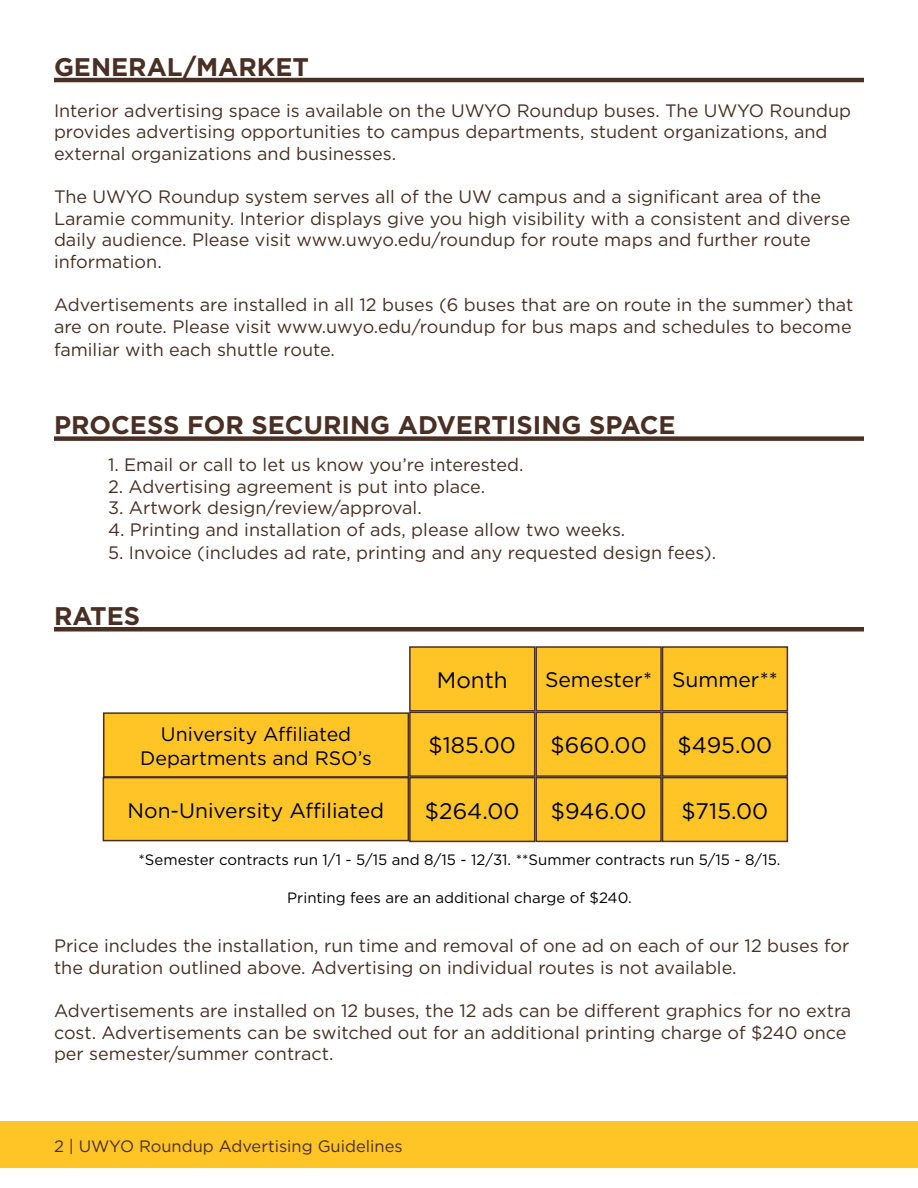
<style>
.page{position:relative;width:918px;height:1188px;background:#fff}
.page>*{position:absolute;margin:0;border:0;box-sizing:border-box;transform-origin:0 0}
.t1{font:700 25.5px "Gotham";color:#492f24}
.t2{font:22.5px "Gotham";color:#000}
.t3{font:21px "Gotham";color:#000}
.t4{font:19.5px/23.4px "Gotham";color:#000;text-align:center}
.t5{font:18px/21.6px "Gotham";color:#492f24}
.t6{font:16.5px "Gotham";color:#492f24}
.t7{font:15px "Gotham";color:#000}
</style>
<div class="page">
<div style="left:0;top:1121px;width:918px;height:47px;background:#ffc425"></div>
<hr style="left:54px;top:78px;width:810px;height:4px;background:#492f24">
<div style="left:54px;top:627px;width:810px;height:5px;background:#492f24"></div>
<div style="left:54px;top:436px;width:810px;height:5px;background:#492f24"></div>
<div style="left:104px;top:713px;width:304px;height:64px;background:#ffc425"></div>
<div style="left:103px;top:712px;width:306px;height:66px;border:2px solid #492f24"></div>
<div style="left:103px;top:778px;width:305px;height:63px;background:#ffc425"></div>
<div style="left:103px;top:777px;width:306px;height:64px;border:2px solid #492f24"></div>
<div style="left:410px;top:712px;width:125px;height:64px;background:#ffc425"></div>
<div style="left:409px;top:712px;width:126px;height:65px;border:2px solid #492f24"></div>
<div style="left:536px;top:712px;width:125px;height:64px;background:#ffc425"></div>
<div style="left:535px;top:712px;width:127px;height:65px;border:2px solid #492f24"></div>
<div style="left:663px;top:712px;width:124px;height:64px;background:#ffc425"></div>
<div style="left:662px;top:712px;width:126px;height:65px;border:2px solid #492f24"></div>
<div style="left:410px;top:778px;width:125px;height:63px;background:#ffc425"></div>
<div style="left:409px;top:777px;width:126px;height:65px;border:2px solid #492f24"></div>
<div style="left:536px;top:778px;width:125px;height:63px;background:#ffc425"></div>
<div style="left:535px;top:777px;width:127px;height:65px;border:2px solid #492f24"></div>
<div style="left:663px;top:778px;width:124px;height:63px;background:#ffc425"></div>
<div style="left:662px;top:777px;width:126px;height:65px;border:2px solid #492f24"></div>
<div style="left:410px;top:647px;width:125px;height:64px;background:#ffc425"></div>
<div style="left:409px;top:646px;width:126px;height:66px;border:2px solid #492f24"></div>
<div style="left:536px;top:647px;width:125px;height:64px;background:#ffc425"></div>
<div style="left:535px;top:646px;width:127px;height:66px;border:2px solid #492f24"></div>
<div style="left:663px;top:647px;width:124px;height:64px;background:#ffc425"></div>
<div style="left:662px;top:646px;width:126px;height:66px;border:2px solid #492f24"></div>
<h1 class="t1" style="left:54px;top:50px;width:257px">GENERAL/MARKET</h1>
<p class="t5" style="left:54px;top:99px;width:799px">Interior advertising space is available on the UWYO Roundup buses. The UWYO Roundup provides advertising opportunities to campus departments, student organizations, and external organizations and businesses.</p>
<p class="t5" style="left:54px;top:186px;width:798px">The UWYO Roundup system serves all of the UW campus and a significant area of the Laramie community. Interior displays give you high visibility with a consistent and diverse daily audience. Please visit www.uwyo.edu/roundup for route maps and further route information.</p>
<p class="t5" style="left:54px;top:294px;width:801px">Advertisements are installed in all 12 buses (6 buses that are on route in the summer) that are on route. Please visit www.uwyo.edu/roundup for bus maps and schedules to become</p>
<p class="t5" style="left:54px;top:339px;width:282px">familiar with each shuttle route.</p>
<h1 class="t1" style="left:54px;top:409px;width:623px">PROCESS FOR SECURING ADVERTISING SPACE</h1>
<p class="t5" style="left:108px;top:453px;width:417px">1. Email or call to let us know you’re interested.</p>
<p class="t5" style="left:108px;top:475px;width:379px">2. Advertising agreement is put into place.</p>
<p class="t5" style="left:108px;top:497px;width:315px">3. Artwork design/review/approval.</p>
<p class="t5" style="left:108px;top:518px;width:519px">4. Printing and installation of ads, please allow two weeks.</p>
<p class="t5" style="left:108px;top:542px;width:610px">5. Invoice (includes ad rate, printing and any requested design fees).</p>
<h1 class="t1" style="left:54px;top:599px;width:88px">RATES</h1>
<p class="t4" style="left:140px;top:722px;width:233px">University Affiliated<br>Departments and RSO’s</p>
<p class="t3" style="left:128px;top:797px;width:258px">Non-University Affiliated</p>
<p class="t2" style="left:437px;top:666px;width:72px">Month</p>
<p class="t3" style="left:545px;top:666px;width:234px">Semester* Summer**</p>
<p class="t2" style="left:429px;top:731px;width:89px">$185.00</p>
<p class="t2" style="left:550px;top:731px;width:98px">$660.00</p>
<p class="t2" style="left:678px;top:731px;width:96px">$495.00</p>
<p class="t2" style="left:425px;top:796px;width:96px">$264.00</p>
<p class="t2" style="left:551px;top:796px;width:97px">$946.00</p>
<p class="t2" style="left:682px;top:796px;width:88px">$715.00</p>
<p class="t7" style="left:139px;top:850px;width:644px">*Semester contracts run 1/1 - 5/15 and 8/15 - 12/31. **Summer contracts run 5/15 - 8/15.</p>
<p class="t7" style="left:287px;top:888px;width:346px">Printing fees are an additional charge of $240.</p>
<p class="t5" style="left:54px;top:935px;width:797px">Price includes the installation, run time and removal of one ad on each of our 12 buses for the duration outlined above. Advertising on individual routes is not available.</p>
<p class="t5" style="left:54px;top:999px;width:799px">Advertisements are installed on 12 buses, the 12 ads can be different graphics for no extra cost. Advertisements can be switched out for an additional printing charge of $240 once per semester/summer contract.</p>
<p class="t6" style="left:54px;top:1136px;width:350px">2 | UWYO Roundup Advertising Guidelines</p>
</div>
